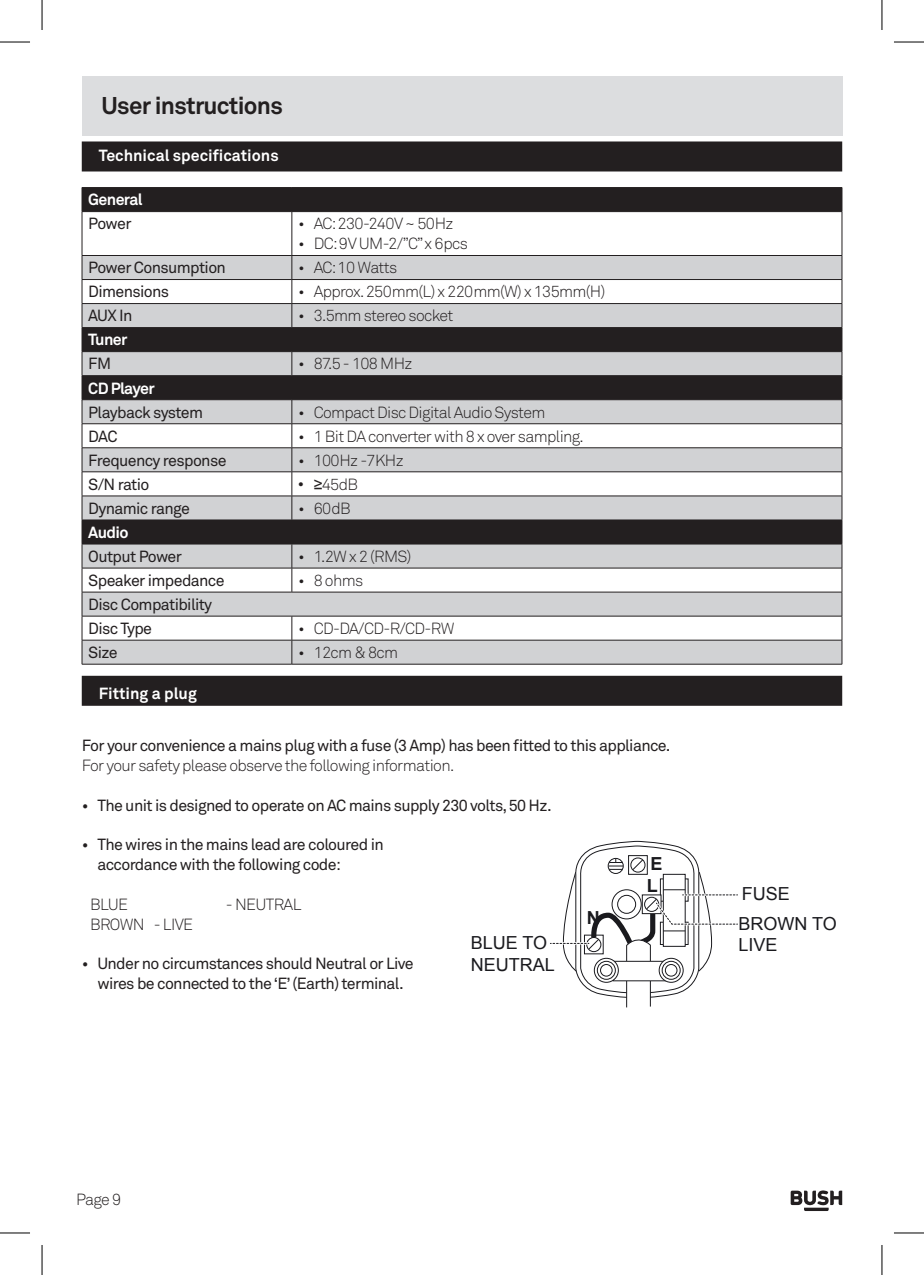
<style>
.page{position:relative;width:924px;height:1275px;background:#fff}
.page>*{position:absolute;margin:0;border:0;box-sizing:border-box;transform-origin:0 0}
.t1{font:700 24px "Akkurat Pro";letter-spacing:-.03em;color:#231f20}
.t2{font:18px/21.6px "Arial";color:#1a1a1e}
.t3{font:700 18px/22.2px "Arial";color:#1a1a1e}
.t4{font:16px/19.8px "Akkurat Pro";letter-spacing:-.04em;color:#231f20}
.t5{font:300 16px "Akkurat Pro";letter-spacing:-.04em;color:#231f20}
.t6{font:700 16px "Akkurat Pro";color:#fff}
.t7{font:700 16px "Akkurat Pro";letter-spacing:-.04em;color:#fff}
.s1{font-family:"Arial";font-weight:400}
</style>
<div class="page">
<div style="left:82px;top:76px;width:759px;height:60px;background:#dcdddf"></div>
<svg style="left:790px;top:1190px;width:51px;height:21px"></svg>
<div style="left:82px;top:141px;width:759px;height:30px;background:#231f20"></div>
<div style="left:82px;top:676px;width:759px;height:30px;background:#231f20"></div>
<svg style="left:83px;top:256px;width:758px;height:408px;fill:#d1d2d4"></svg>
<svg style="left:83px;top:328px;width:758px;height:216px"></svg>
<hr style="left:82px;top:187px;width:210px;height:1px;background:#231f20">
<hr style="left:292px;top:187px;width:549px;height:1px;background:#231f20">
<div style="left:82px;top:188px;width:760px;height:24px;background:#231f20"></div>
<hr style="left:82px;top:211px;width:210px;height:1px;background:#231f20">
<hr style="left:82px;top:212px;width:1px;height:43px;background:#231f20">
<hr style="left:292px;top:211px;width:549px;height:1px;background:#231f20">
<hr style="left:291px;top:212px;width:1px;height:43px;background:#231f20">
<hr style="left:841px;top:212px;width:1px;height:43px;background:#231f20">
<hr style="left:82px;top:255px;width:210px;height:1px;background:#231f20">
<hr style="left:292px;top:255px;width:549px;height:1px;background:#231f20">
<hr style="left:82px;top:279px;width:210px;height:1px;background:#231f20">
<hr style="left:292px;top:279px;width:549px;height:1px;background:#231f20">
<hr style="left:82px;top:303px;width:210px;height:1px;background:#231f20">
<hr style="left:292px;top:303px;width:549px;height:1px;background:#231f20">
<svg style="left:291px;top:256px;width:1px;height:71px"></svg>
<hr style="left:82px;top:327px;width:210px;height:1px;background:#231f20">
<hr style="left:292px;top:327px;width:549px;height:1px;background:#231f20">
<hr style="left:82px;top:351px;width:210px;height:1px;background:#231f20">
<hr style="left:292px;top:351px;width:549px;height:1px;background:#231f20">
<svg style="left:291px;top:352px;width:1px;height:23px"></svg>
<hr style="left:82px;top:375px;width:210px;height:1px;background:#231f20">
<hr style="left:292px;top:375px;width:549px;height:1px;background:#231f20">
<hr style="left:82px;top:399px;width:210px;height:1px;background:#231f20">
<hr style="left:292px;top:399px;width:549px;height:1px;background:#231f20">
<hr style="left:82px;top:423px;width:210px;height:1px;background:#231f20">
<hr style="left:292px;top:423px;width:549px;height:1px;background:#231f20">
<hr style="left:82px;top:447px;width:210px;height:1px;background:#231f20">
<hr style="left:292px;top:447px;width:549px;height:1px;background:#231f20">
<hr style="left:82px;top:471px;width:210px;height:1px;background:#231f20">
<hr style="left:292px;top:471px;width:549px;height:1px;background:#231f20">
<hr style="left:82px;top:495px;width:210px;height:1px;background:#231f20">
<hr style="left:292px;top:495px;width:549px;height:1px;background:#231f20">
<svg style="left:291px;top:400px;width:1px;height:119px"></svg>
<hr style="left:82px;top:519px;width:210px;height:1px;background:#231f20">
<hr style="left:292px;top:519px;width:549px;height:1px;background:#231f20">
<hr style="left:82px;top:544px;width:210px;height:1px;background:#231f20">
<hr style="left:292px;top:544px;width:549px;height:1px;background:#231f20">
<hr style="left:82px;top:568px;width:210px;height:1px;background:#231f20">
<hr style="left:292px;top:568px;width:549px;height:1px;background:#231f20">
<svg style="left:291px;top:544px;width:1px;height:48px"></svg>
<hr style="left:82px;top:592px;width:210px;height:1px;background:#231f20">
<hr style="left:292px;top:592px;width:549px;height:1px;background:#231f20">
<hr style="left:82px;top:616px;width:210px;height:1px;background:#231f20">
<hr style="left:292px;top:616px;width:549px;height:1px;background:#231f20">
<hr style="left:82px;top:640px;width:210px;height:1px;background:#231f20">
<svg style="left:82px;top:256px;width:1px;height:408px"></svg>
<hr style="left:292px;top:640px;width:549px;height:1px;background:#231f20">
<svg style="left:291px;top:616px;width:1px;height:48px"></svg>
<svg style="left:841px;top:256px;width:1px;height:408px"></svg>
<hr style="left:82px;top:664px;width:210px;height:1px;background:#231f20">
<hr style="left:292px;top:664px;width:549px;height:1px;background:#231f20">
<svg style="left:550px;top:840px;width:188px;height:168px"></svg>
<div style="left:665px;top:964px;width:11px;height:12px;background:#fff;border-radius:50%"></div>
<div style="left:665px;top:964px;width:11px;height:12px;border:1px solid #1a1a1e;border-radius:50%"></div>
<hr style="left:0;top:42px;width:30px;height:1px;background:#000">
<hr style="left:893px;top:42px;width:30px;height:1px;background:#000">
<hr style="left:0;top:1232px;width:30px;height:1px;background:#000">
<hr style="left:893px;top:1232px;width:30px;height:1px;background:#000">
<hr style="left:42px;top:0;width:1px;height:30px;background:#000">
<hr style="left:42px;top:1245px;width:1px;height:30px;background:#000">
<hr style="left:881px;top:0;width:1px;height:30px;background:#000">
<hr style="left:881px;top:1245px;width:1px;height:30px;background:#000">
<h1 class="t1" style="left:102px;top:91px;width:183px">User instructions</h1>
<p class="t6" style="left:99px;top:146px;width:181px">Technical specifications</p>
<p class="t7" style="left:88px;top:190px;width:56px">General</p>
<p class="t4" style="left:88px;top:214px;width:45px">Power</p>
<p class="t5" style="left:298px;top:214px;width:157px">• AC: 230-240V ~ 50Hz</p>
<p class="t5" style="left:298px;top:234px;width:171px">• DC: 9V UM-2/”C” x 6pcs</p>
<p class="t4" style="left:88px;top:258px;width:139px">Power Consumption</p>
<p class="t5" style="left:298px;top:258px;width:101px">• AC: 10 Watts</p>
<p class="t4" style="left:88px;top:282px;width:82px">Dimensions</p>
<p class="t5" style="left:298px;top:282px;width:309px">• Approx. 250mm(L) x 220mm(W) x 135mm(H)</p>
<p class="t4" style="left:88px;top:306px;width:46px">AUX In</p>
<p class="t5" style="left:298px;top:306px;width:157px">• 3. 5mm stereo socket</p>
<p class="t6" style="left:88px;top:330px;width:41px">Tuner</p>
<p class="t4" style="left:88px;top:354px;width:24px">FM</p>
<p class="t5" style="left:298px;top:354px;width:116px">• 87.5 - 108 MHz</p>
<p class="t7" style="left:88px;top:378px;width:68px">CD Player</p>
<p class="t4" style="left:88px;top:402px;width:116px">Playback system</p>
<p class="t5" style="left:298px;top:402px;width:249px">• Compact Disc Digital Audio System</p>
<p class="t4" style="left:88px;top:426px;width:31px">DAC</p>
<p class="t5" style="left:298px;top:426px;width:284px">• 1 Bit DA converter with 8 x over sampling.</p>
<p class="t4" style="left:88px;top:450px;width:140px">Frequency response</p>
<p class="t5" style="left:298px;top:450px;width:107px">• 100Hz -7KHz</p>
<p class="t4" style="left:88px;top:475px;width:63px">S/N ratio</p>
<p class="t5" style="left:298px;top:475px;width:61px"><span class="s1">• ≥</span>45dB</p>
<p class="t4" style="left:88px;top:499px;width:103px">Dynamic range</p>
<p class="t5" style="left:298px;top:499px;width:54px">• 60dB</p>
<p class="t6" style="left:88px;top:522px;width:42px">Audio</p>
<p class="t4" style="left:88px;top:547px;width:95px">Output Power</p>
<p class="t5" style="left:298px;top:547px;width:115px">• 1.2W x 2 (RMS)</p>
<p class="t4" style="left:88px;top:571px;width:138px">Speaker impedance</p>
<p class="t5" style="left:298px;top:571px;width:67px">• 8 ohms</p>
<p class="t4" style="left:88px;top:593px;width:125px;line-height:24px">Disc Compatibility<br>Disc Type</p>
<p class="t5" style="left:298px;top:619px;width:158px">• CD-DA/CD-R/CD-RW</p>
<p class="t4" style="left:88px;top:643px;width:31px">Size</p>
<p class="t5" style="left:298px;top:643px;width:101px">• 12cm &amp; 8cm</p>
<p class="t6" style="left:99px;top:683px;width:100px">Fitting a plug</p>
<p class="t4" style="left:82px;top:736px;width:587px">For your convenience a mains plug with a fuse (3 Amp) has been fitted to this appliance.</p>
<p class="t5" style="left:82px;top:756px;width:371px">For your safety please observe the following information.</p>
<p class="t4" style="left:82px;top:795px;width:468px">• The unit is designed to operate on AC mains supply 230 volts, 50 Hz.</p>
<p class="t4" style="left:97px;top:835px;width:288px;text-indent:-16px">• The wires in the mains lead are coloured in accordance with the following code:</p>
<p class="t5" style="left:90px;top:894px;width:39px">BLUE</p>
<p class="t5" style="left:226px;top:894px;width:77px">- NEUTRAL</p>
<p class="t5" style="left:90px;top:914px;width:104px">BROWN - LIVE</p>
<p class="t4" style="left:82px;top:954px;width:333px;text-align:center">• Under no circumstances should Neutral or Live wires be connected to the ‘E’ (Earth) terminal.</p>
<p class="t3" style="left:646px;top:852px;width:17px">E<br>L</p>
<p class="t3" style="left:586px;top:907px;width:14px">N</p>
<p class="t2" style="left:470px;top:932px;width:85px">BLUE TO<br>NEUTRAL</p>
<p class="t2" style="left:738px;top:878px;width:100px;line-height:30px">FUSE<br>BROWN TO</p>
<p class="t2" style="left:738px;top:934px;width:41px">LIVE</p>
<p class="t5" style="left:76px;top:1189px;width:47px">Page 9</p>
</div>
